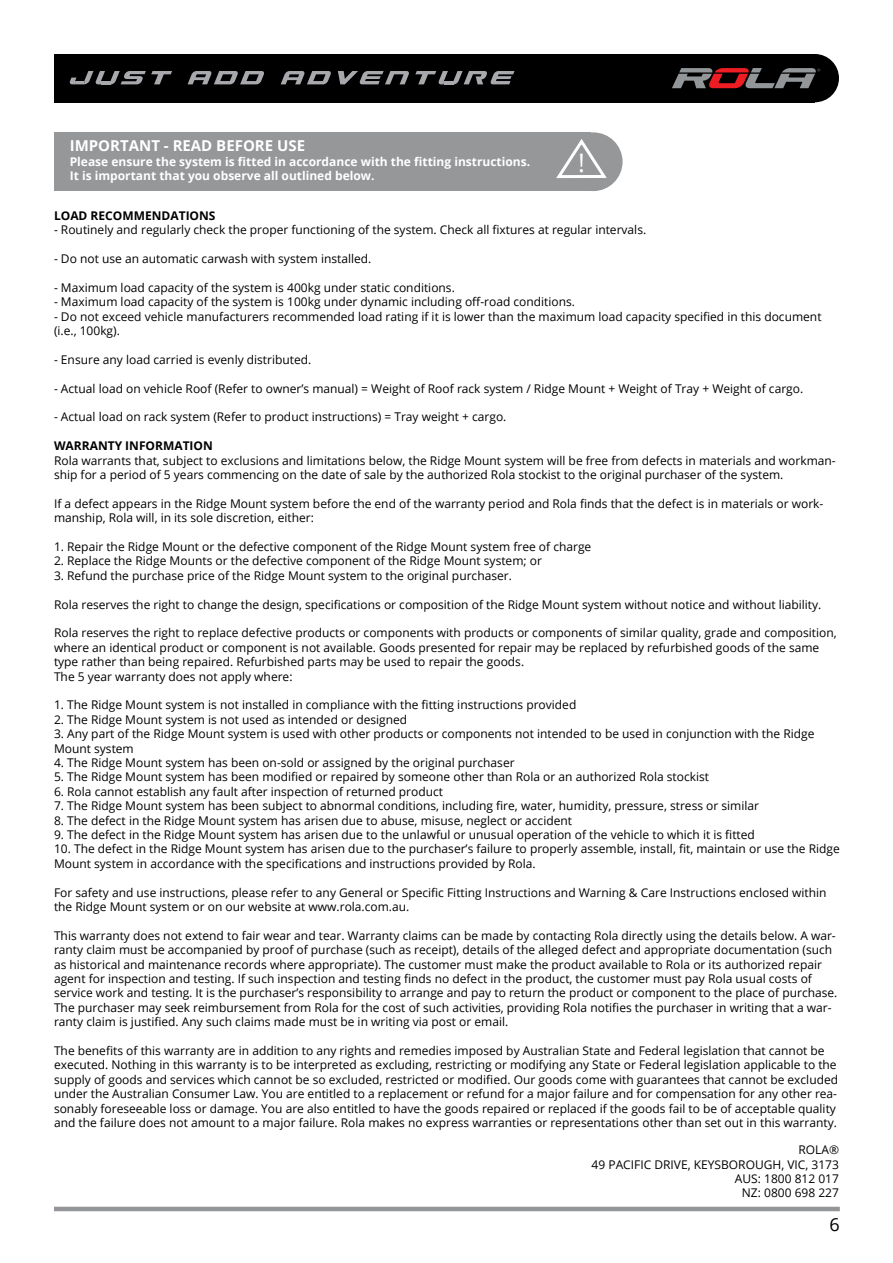
<style>
.page{position:relative;width:893px;height:1263px;background:#fff}
.page>*{position:absolute;margin:0;border:0;box-sizing:border-box;transform-origin:0 0}
.t1{font:25.5px "Open Sans";color:#fff}
.t2{font:18px "Open Sans";color:#000}
.t3{font:700 15px "Open Sans";color:#fff}
.t4{font:12px/14.4px "Open Sans";color:#000}
.t5{font:700 12px "Open Sans";color:#fff}
.t6{font:700 12px "Open Sans";color:#000}
</style>
<div class="page">
<div style="left:54px;top:54px;width:761px;height:48px;background:#000"></div>
<div style="left:791px;top:54px;width:48px;height:48px;background:#000;border-radius:50%"></div>
<hr style="left:54px;top:1207px;width:786px;height:4px;background:#939598">
<svg style="left:415px;top:71px;width:99px;height:13px"></svg>
<svg style="left:338px;top:71px;width:71px;height:13px"></svg>
<svg style="left:281px;top:71px;width:50px;height:13px"></svg>
<svg style="left:188px;top:71px;width:76px;height:13px"></svg>
<svg style="left:70px;top:71px;width:102px;height:13px"></svg>
<svg style="left:672px;top:68px;width:148px;height:20px"></svg>
<div style="left:54px;top:132px;width:537px;height:59px;background:#959799"></div>
<div style="left:564px;top:132px;width:59px;height:59px;background:#959799;border-radius:50%"></div>
<svg style="left:556px;top:136px;width:52px;height:42px"></svg>
<p class="t3" style="left:70px;top:135px;width:237px">IMPORTANT - READ BEFORE USE</p>
<p class="t5" style="left:70px;top:153px;width:462px">Please ensure the system is fitted in accordance with the fitting instructions.</p>
<p class="t5" style="left:70px;top:167px;width:306px">It is important that you observe all outlined below.</p>
<p class="t1" style="left:578px;top:145px;width:8px">!</p>
<p class="t6" style="left:54px;top:207px;width:163px">LOAD RECOMMENDATIONS</p>
<p class="t4" style="left:54px;top:222px;width:594px">- Routinely and regularly check the proper functioning of the system. Check all fixtures at regular intervals.</p>
<p class="t4" style="left:54px;top:251px;width:319px">- Do not use an automatic carwash with system installed.</p>
<p class="t4" style="left:54px;top:280px;width:402px">- Maximum load capacity of the system is 400kg under static conditions.</p>
<p class="t4" style="left:54px;top:294px;width:523px">- Maximum load capacity of the system is 100kg under dynamic including off-road conditions.</p>
<p class="t4" style="left:54px;top:309px;width:769px">- Do not exceed vehicle manufacturers recommended load rating if it is lower than the maximum load capacity specified in this document (i.e., 100kg).</p>
<p class="t4" style="left:54px;top:352px;width:259px">- Ensure any load carried is evenly distributed.</p>
<p class="t4" style="left:54px;top:381px;width:751px">- Actual load on vehicle Roof (Refer to owner’s manual) = Weight of Roof rack system / Ridge Mount + Weight of Tray + Weight of cargo.</p>
<p class="t4" style="left:54px;top:409px;width:454px">- Actual load on rack system (Refer to product instructions) = Tray weight + cargo.</p>
<p class="t6" style="left:54px;top:437px;width:160px">WARRANTY INFORMATION</p>
<p class="t4" style="left:54px;top:453px;width:783px">Rola warrants that, subject to exclusions and limitations below, the Ridge Mount system will be free from defects in materials and workman&shy;ship for a period of 5 years commencing on the date of sale by the authorized Rola stockist to the original purchaser of the system.</p>
<p class="t4" style="left:54px;top:496px;width:771px">If a defect appears in the Ridge Mount system before the end of the warranty period and Rola finds that the defect is in materials or work&shy;manship, Rola will, in its sole discretion, either:</p>
<p class="t4" style="left:54px;top:539px;width:539px">1. Repair the Ridge Mount or the defective component of the Ridge Mount system free of charge</p>
<p class="t4" style="left:54px;top:553px;width:489px">2. Replace the Ridge Mounts or the defective component of the Ridge Mount system; or</p>
<p class="t4" style="left:54px;top:568px;width:459px">3. Refund the purchase price of the Ridge Mount system to the original purchaser.</p>
<p class="t4" style="left:54px;top:597px;width:769px">Rola reserves the right to change the design, specifications or composition of the Ridge Mount system without notice and without liability.</p>
<p class="t4" style="left:54px;top:625px;width:784px">Rola reserves the right to replace defective products or components with products or components of similar quality, grade and composition, where an identical product or component is not available. Goods presented for repair may be replaced by refurbished goods of the same type rather than being repaired. Refurbished parts may be used to repair the goods.</p>
<p class="t4" style="left:54px;top:669px;width:240px">The 5 year warranty does not apply where:</p>
<p class="t4" style="left:54px;top:697px;width:524px">1. The Ridge Mount system is not installed in compliance with the fitting instructions provided</p>
<p class="t4" style="left:54px;top:712px;width:355px">2. The Ridge Mount system is not used as intended or designed</p>
<p class="t4" style="left:54px;top:726px;width:762px">3. Any part of the Ridge Mount system is used with other products or components not intended to be used in conjunction with the Ridge<br>Mount system</p>
<p class="t4" style="left:54px;top:755px;width:462px">4. The Ridge Mount system has been on-sold or assigned by the original purchaser</p>
<p class="t4" style="left:54px;top:769px;width:657px">5. The Ridge Mount system has been modified or repaired by someone other than Rola or an authorized Rola stockist</p>
<p class="t4" style="left:54px;top:784px;width:391px">6. Rola cannot establish any fault after inspection of returned product</p>
<p class="t4" style="left:54px;top:798px;width:707px">7. The Ridge Mount system has been subject to abnormal conditions, including fire, water, humidity, pressure, stress or similar</p>
<p class="t4" style="left:54px;top:813px;width:520px">8. The defect in the Ridge Mount system has arisen due to abuse, misuse, neglect or accident</p>
<p class="t4" style="left:54px;top:827px;width:702px">9. The defect in the Ridge Mount system has arisen due to the unlawful or unusual operation of the vehicle to which it is fitted</p>
<p class="t4" style="left:54px;top:841px;width:787px">10. The defect in the Ridge Mount system has arisen due to the purchaser’s failure to properly assemble, install, fit, maintain or use the Ridge<br>Mount system in accordance with the specifications and instructions provided by Rola.</p>
<p class="t4" style="left:54px;top:885px;width:774px">For safety and use instructions, please refer to any General or Specific Fitting Instructions and Warning &amp; Care Instructions enclosed within the Ridge Mount system or on our website at www.rola.com.au.</p>
<p class="t4" style="left:54px;top:928px;width:785px">This warranty does not extend to fair wear and tear. Warranty claims can be made by contacting Rola directly using the details below. A war&shy;ranty claim must be accompanied by proof of purchase (such as receipt), details of the alleged defect and appropriate documentation (such as historical and maintenance records where appropriate). The customer must make the product available to Rola or its authorized repair agent for inspection and testing. If such inspection and testing finds no defect in the product, the customer must pay Rola usual costs of service work and testing. It is the purchaser’s responsibility to arrange and pay to return the product or component to the place of purchase.<br>The purchaser may seek reimbursement from Rola for the cost of such activities, providing Rola notifies the purchaser in writing that a war&shy;ranty claim is justified. Any such claims made must be in writing via post or email.</p>
<p class="t4" style="left:54px;top:1043px;width:786px">The benefits of this warranty are in addition to any rights and remedies imposed by Australian State and Federal legislation that cannot be executed. Nothing in this warranty is to be interpreted as excluding, restricting or modifying any State or Federal legislation applicable to the supply of goods and services which cannot be so excluded, restricted or modified. Our goods come with guarantees that cannot be excluded under the Australian Consumer Law. You are entitled to a replacement or refund for a major failure and for compensation for any other rea&shy;sonably foreseeable loss or damage. You are also entitled to have the goods repaired or replaced if the goods fail to be of acceptable quality and the failure does not amount to a major failure. Rola makes no express warranties or representations other than set out in this warranty.</p>
<p class="t4" style="left:798px;top:1142px;width:42px">ROLA®</p>
<p class="t4" style="left:592px;top:1157px;width:249px">49 PACIFIC DRIVE, KEYSBOROUGH, VIC, 3173</p>
<p class="t4" style="left:735px;top:1171px;width:106px">AUS: 1800 812 017</p>
<p class="t4" style="left:742px;top:1185px;width:99px">NZ: 0800 698 227</p>
<h2 class="t2" style="left:829px;top:1212px;width:12px">6</h2>
</div>
